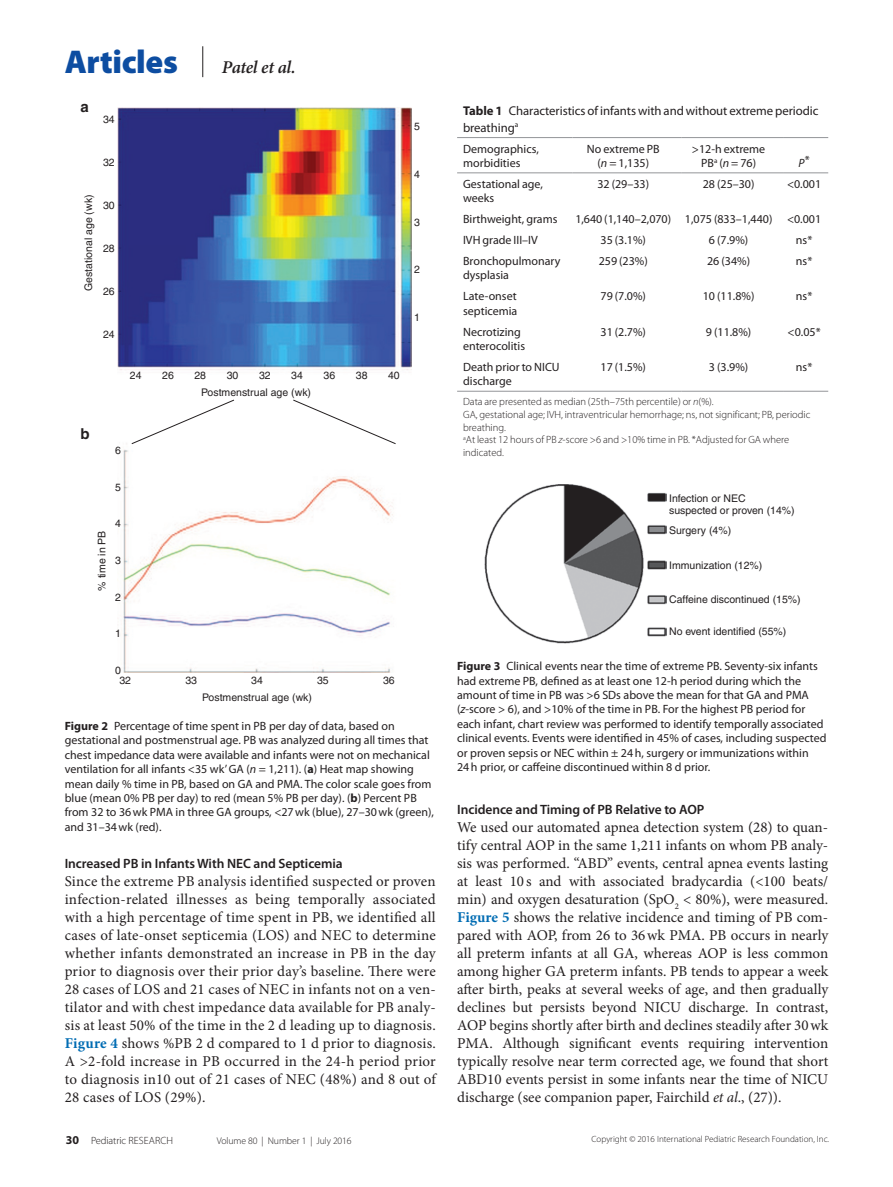
<style>
.page{position:relative;width:893px;height:1187px;background:#fff}
.page>*{position:absolute;margin:0;border:0;box-sizing:border-box;transform-origin:0 0}
.t1{font:900 33px "Myriad Pro";letter-spacing:-.01em;color:#0d4da1}
.t2{font:italic 600 18px "Minion Pro";letter-spacing:-.02em;color:#231f20}
.t3{font:15px/18px "Minion Pro";letter-spacing:.005em;color:#231f20;text-align:justify}
.t4{font:700 15px "Helvetica";color:#231f20}
.t5{font:600 13.5px "Myriad Pro";letter-spacing:-.005em;color:#231f20}
.t6{font:12.75px/16.5px "Myriad Pro";letter-spacing:-.005em;color:#231f20}
.t7{font:12px/14.4px "Myriad Pro";color:#231f20}
.t8{font:italic 12px "Myriad Pro";color:#231f20}
.t9{font:300 10.5px/12.8px "Myriad Pro";color:#231f20}
.t10{font:10.5px/16.8px "Helvetica";color:#231f20}
.t11{font:300 9.75px "Myriad Pro";letter-spacing:-.01em;color:#231f20}
.t12{font:300 9px "Myriad Pro";color:#231f20}
.s1{font-weight:700}
.s2{font-style:italic}
.s3{font-weight:700;color:#006cb3}
.s4{font-weight:700;font-size:12px}
</style>
<div class="page">
<hr style="left:202px;top:46px;width:1px;height:31px;background:#231f20">
<img style="left:118px;top:108px;width:294px;height:564px">
<svg style="left:131px;top:399px;width:266px;height:46px"></svg>
<hr style="left:457px;top:137px;width:115px;height:1px;background:#939598">
<hr style="left:457px;top:172px;width:115px;height:1px;background:#939598">
<hr style="left:572px;top:137px;width:110px;height:1px;background:#939598">
<hr style="left:572px;top:172px;width:110px;height:1px;background:#939598">
<hr style="left:682px;top:137px;width:101px;height:1px;background:#939598">
<hr style="left:682px;top:172px;width:101px;height:1px;background:#939598">
<hr style="left:783px;top:137px;width:45px;height:1px;background:#939598">
<hr style="left:783px;top:172px;width:45px;height:1px;background:#939598">
<hr style="left:457px;top:391px;width:115px;height:1px;background:#939598">
<hr style="left:572px;top:391px;width:110px;height:1px;background:#939598">
<hr style="left:682px;top:391px;width:101px;height:1px;background:#939598">
<hr style="left:783px;top:391px;width:45px;height:1px;background:#939598">
<img style="left:485px;top:484px;width:181px;height:159px">
<h1 class="t1" style="left:65px;top:43px;width:115px">Articles</h1>
<p class="t2" style="left:222px;top:55px;width:75px">Patel et al.</p>
<p class="t4" style="left:81px;top:98px;width:10px">a</p>
<p class="t10" style="left:103px;top:111px;width:13px">34</p>
<p class="t10" style="left:80px;top:291px;width:98px;rotate:-90deg">Gestational age (wk)</p>
<p class="t10" style="left:103px;top:154px;width:13px">32</p>
<p class="t10" style="left:103px;top:197px;width:13px">30</p>
<p class="t10" style="left:103px;top:240px;width:13px">28</p>
<p class="t10" style="left:103px;top:282px;width:13px">26</p>
<p class="t10" style="left:103px;top:325px;width:13px">24</p>
<p class="t10" style="left:130px;top:366px;width:13px">24</p>
<p class="t10" style="left:162px;top:366px;width:13px">26</p>
<p class="t10" style="left:194px;top:366px;width:13px">28</p>
<p class="t10" style="left:227px;top:366px;width:13px">30</p>
<p class="t10" style="left:201px;top:366px;width:111px;text-indent:58px">32<br>Postmenstrual age (wk)</p>
<p class="t10" style="left:291px;top:366px;width:13px">34</p>
<p class="t10" style="left:324px;top:366px;width:13px">36</p>
<p class="t10" style="left:356px;top:366px;width:13px">38</p>
<p class="t10" style="left:388px;top:366px;width:13px">40</p>
<p class="t4" style="left:81px;top:424px;width:11px">b</p>
<p class="t10" style="left:115px;top:442px;width:7px">6</p>
<p class="t10" style="left:115px;top:478px;width:7px">5</p>
<p class="t10" style="left:93px;top:590px;width:62px;rotate:-90deg">% time in PB</p>
<p class="t10" style="left:115px;top:515px;width:7px">4</p>
<p class="t10" style="left:115px;top:552px;width:7px">3</p>
<p class="t10" style="left:115px;top:588px;width:7px">2</p>
<p class="t10" style="left:115px;top:625px;width:7px">1</p>
<p class="t10" style="left:115px;top:661px;width:7px">0</p>
<p class="t10" style="left:119px;top:671px;width:13px">32</p>
<p class="t10" style="left:185px;top:671px;width:13px">33</p>
<p class="t10" style="left:202px;top:671px;width:111px;text-align:center">34<br>Postmenstrual age (wk)</p>
<p class="t10" style="left:317px;top:671px;width:13px">35</p>
<p class="t10" style="left:383px;top:671px;width:13px">36</p>
<p class="t10" style="left:414px;top:117px;width:7px">5</p>
<p class="t10" style="left:414px;top:165px;width:7px">4</p>
<p class="t10" style="left:414px;top:213px;width:7px">3</p>
<p class="t10" style="left:414px;top:261px;width:7px">2</p>
<p class="t10" style="left:414px;top:309px;width:7px">1</p>
<p class="t7" style="left:65px;top:718px;width:371px"><span class="s1">Figure 2</span> Percentage of time spent in PB per day of data, based on gestational and postmenstrual age. PB was analyzed during all times that chest impedance data were available and infants were not on mechanical ventilation for all infants &lt;35 wk’ GA (<span class="s2">n</span> = 1,211). (<span class="s1">a</span>) Heat map showing mean daily % time in PB, based on GA and PMA. The color scale goes from blue (mean 0% PB per day) to red (mean 5% PB per day). (<span class="s1">b</span>) Percent PB from 32 to 36wk PMA in three GA groups, &lt;27wk (blue), 27–30wk (green), and 31–34wk (red).</p>
<p class="t5" style="left:65px;top:854px;width:280px">Increased PB in Infants With NEC and Septicemia</p>
<p class="t3" style="left:65px;top:872px;width:373px">Since the extreme PB analysis identified suspected or proven infection-related illnesses as being temporally associated with a high percentage of time spent in PB, we identified all cases of late-onset septicemia (LOS) and NEC to determine whether infants demonstrated an increase in PB in the day prior to diagnosis over their prior day’s baseline. There were 28 cases of LOS and 21 cases of NEC in infants not on a ven&shy;tilator and with chest impedance data available for PB analy&shy;sis at least 50% of the time in the 2 d leading up to diagnosis.<br><span class="s3">Figure 4</span> shows %PB 2 d compared to 1 d prior to diagnosis.<br>A &gt;2-fold increase in PB occurred in the 24-h period prior to diagnosis in10 out of 21 cases of NEC (48%) and 8 out of 28 cases of LOS (29%).</p>
<p class="t9" style="left:66px;top:1134px;width:75px"><span class="s4">30</span> Pediatric Researc</p>
<p class="t9" style="left:167px;top:1134px;width:8px">h</p>
<p class="t11" style="left:217px;top:1135px;width:136px">Volume 80 | Number 1 | July 2016</p>
<p class="t6" style="left:463px;top:102px;width:357px"><span class="s1">Table 1</span> Characteristics of infants with and without extreme periodic breathing<sup>a</sup></p>
<p class="t7" style="left:463px;top:141px;width:77px">Demographics, morbidities</p>
<p class="t7" style="left:587px;top:141px;width:74px;text-align:center">No extreme PB (<span class="s2">n</span> = 1,135)</p>
<p class="t7" style="left:692px;top:141px;width:75px;text-align:center">&gt;12-h extreme<br>PB<sup>a</sup> (<span class="s2">n</span> = 76)</p>
<p class="t8" style="left:799px;top:155px;width:13px">P<sup>*</sup></p>
<p class="t7" style="left:463px;top:176px;width:81px">Gestational age, weeks</p>
<p class="t7" style="left:597px;top:176px;width:53px">32 (29–33)</p>
<p class="t7" style="left:703px;top:176px;width:53px">28 (25–30)</p>
<p class="t7" style="left:787px;top:176px;width:36px">&lt;0.001</p>
<p class="t7" style="left:463px;top:212px;width:96px">Birthweight, grams</p>
<p class="t7" style="left:575px;top:212px;width:247px">1,640 (1,140–2,070) 1,075 (833–1,440) &lt;0.001</p>
<p class="t7" style="left:463px;top:233px;width:76px">IVH grade III–IV</p>
<p class="t7" style="left:601px;top:233px;width:47px">35 (3.1%)</p>
<p class="t7" style="left:709px;top:233px;width:41px">6 (7.9%)</p>
<p class="t7" style="left:796px;top:233px;width:18px">ns*</p>
<p class="t7" style="left:463px;top:254px;width:99px">Bronchopulmonary dysplasia</p>
<p class="t7" style="left:599px;top:254px;width:51px">259 (23%)</p>
<p class="t7" style="left:707px;top:254px;width:44px">26 (34%)</p>
<p class="t7" style="left:796px;top:254px;width:18px">ns*</p>
<p class="t7" style="left:463px;top:289px;width:56px">Late-onset septicemia</p>
<p class="t7" style="left:601px;top:289px;width:47px">79 (7.0%)</p>
<p class="t7" style="left:703px;top:289px;width:53px">10 (11.8%)</p>
<p class="t7" style="left:796px;top:289px;width:18px">ns*</p>
<p class="t7" style="left:463px;top:324px;width:63px">Necrotizing enterocolitis</p>
<p class="t7" style="left:601px;top:324px;width:47px">31 (2.7%)</p>
<p class="t7" style="left:706px;top:324px;width:47px">9 (11.8%)</p>
<p class="t7" style="left:788px;top:324px;width:35px">&lt;0.05*</p>
<p class="t7" style="left:463px;top:359px;width:98px">Death prior to NICU discharge</p>
<p class="t7" style="left:600px;top:359px;width:47px">17 (1.5%)</p>
<p class="t7" style="left:709px;top:359px;width:41px">3 (3.9%)</p>
<p class="t7" style="left:796px;top:359px;width:18px">ns*</p>
<p class="t9" style="left:463px;top:395px;width:349px">Data are presented as median (25th–75th percentile) or <span class="s2">n</span>(%).<br>GA, gestational age; IVH, intraventricular hemorrhage; ns, not significant; PB, periodic breathing.<br><sup>a</sup>At least 12 hours of PB <span class="s2">z</span>-score &gt;6 and &gt;10% time in PB. *Adjusted for GA where indicated.</p>
<p class="t10" style="left:669px;top:492px;width:127px;line-height:12.6px">Infection or NEC suspected or proven (14%)</p>
<p class="t10" style="left:669px;top:521px;width:64px">Surgery (4%)</p>
<p class="t10" style="left:669px;top:557px;width:95px">Immunization (12%)</p>
<p class="t10" style="left:669px;top:590px;width:133px">Caffeine discontinued (15%)</p>
<p class="t10" style="left:669px;top:623px;width:119px">No event identified (55%)</p>
<p class="t7" style="left:457px;top:658px;width:371px"><span class="s1">Figure 3</span> Clinical events near the time of extreme PB. Seventy-six infants had extreme PB, defined as at least one 12-h period during which the amount of time in PB was &gt;6 SDs above the mean for that GA and PMA (<span class="s2">z</span>-score &gt; 6), and &gt;10% of the time in PB. For the highest PB period for each infant, chart review was performed to identify temporally associated clinical events. Events were identified in 45% of cases, including suspected or proven sepsis or NEC within ± 24h, surgery or immunizations within 24h prior, or caffeine discontinued within 8 d prior.</p>
<p class="t5" style="left:457px;top:800px;width:249px">Incidence and Timing of PB Relative to AOP</p>
<p class="t3" style="left:457px;top:818px;width:373px">We used our automated apnea detection system (28) to quan&shy;tify central AOP in the same 1,211 infants on whom PB analy&shy;sis was performed. “ABD” events, central apnea events lasting at least 10 s and with associated bradycardia (&lt;100 beats/ min) and oxygen desaturation (SpO<sub>2</sub> &lt; 80%), were measured.<br><span class="s3">Figure 5</span> shows the relative incidence and timing of PB com&shy;pared with AOP, from 26 to 36wk PMA. PB occurs in nearly all preterm infants at all GA, whereas AOP is less common among higher GA preterm infants. PB tends to appear a week after birth, peaks at several weeks of age, and then gradually declines but persists beyond NICU discharge. In contrast, AOP begins shortly after birth and declines steadily after 30wk PMA. Although significant events requiring intervention typically resolve near term corrected age, we found that short ABD10 events persist in some infants near the time of NICU discharge (see companion paper, Fairchild <span class="s2">et al</span>., (27)).</p>
<p class="t12" style="left:592px;top:1134px;width:239px">Copyright © 2016 International Pediatric Research Foundation, Inc.</p>
</div>
